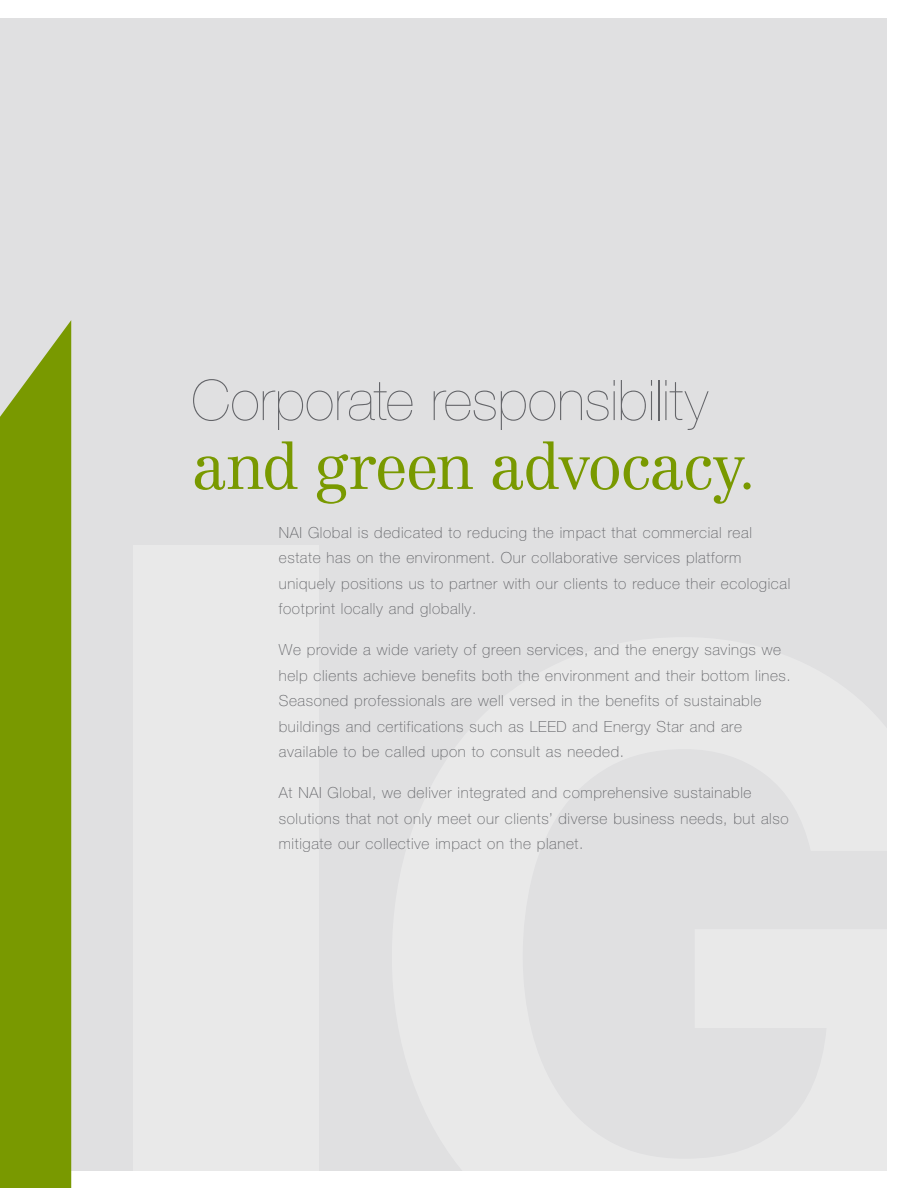
<style>
.page{position:relative;width:918px;height:1188px;background:#fff}
.page>*{position:absolute;margin:0;border:0;box-sizing:border-box;transform-origin:0 0}
.t1{font:300 63.75px "Centennial LT Std";letter-spacing:-.035em;color:#799900}
.t2{font:200 56.1px "Helvetica Neue LT Std";color:#646569}
.t3{font:100 15.3px/25.5px "Helvetica Neue LT Std";letter-spacing:.04em;color:#646569}
</style>
<div class="page">
<div style="left:0;top:18px;width:887px;height:1152px;background:#e0e0e1"></div>
<div style="left:133px;top:545px;width:185px;height:643px;background:#e9e9e9"></div>
<div style="left:0;top:320px;width:71px;height:868px;background:#799900"></div>
<h2 class="t2" style="left:192px;top:368px;width:518px">Corporate responsibility</h2>
<h1 class="t1" style="left:192px;top:429px;width:566px">and green advocacy.</h1>
<p class="t3" style="left:279px;top:520px;width:513px">NAI Global is dedicated to reducing the impact that commercial real estate has on the environment. Our collaborative services platform uniquely positions us to partner with our clients to reduce their ecological footprint locally and globally.</p>
<p class="t3" style="left:279px;top:637px;width:514px">We provide a wide variety of green services, and the energy savings we help clients achieve benefits both the environment and their bottom lines.<br>Seasoned professionals are well versed in the benefits of sustainable buildings and certifications such as LEED and Energy Star and are available to be called upon to consult as needed.</p>
<p class="t3" style="left:279px;top:780px;width:511px">At NAI Global, we deliver integrated and comprehensive sustainable solutions that not only meet our clients’ diverse business needs, but also mitigate our collective impact on the planet.</p>
</div>
